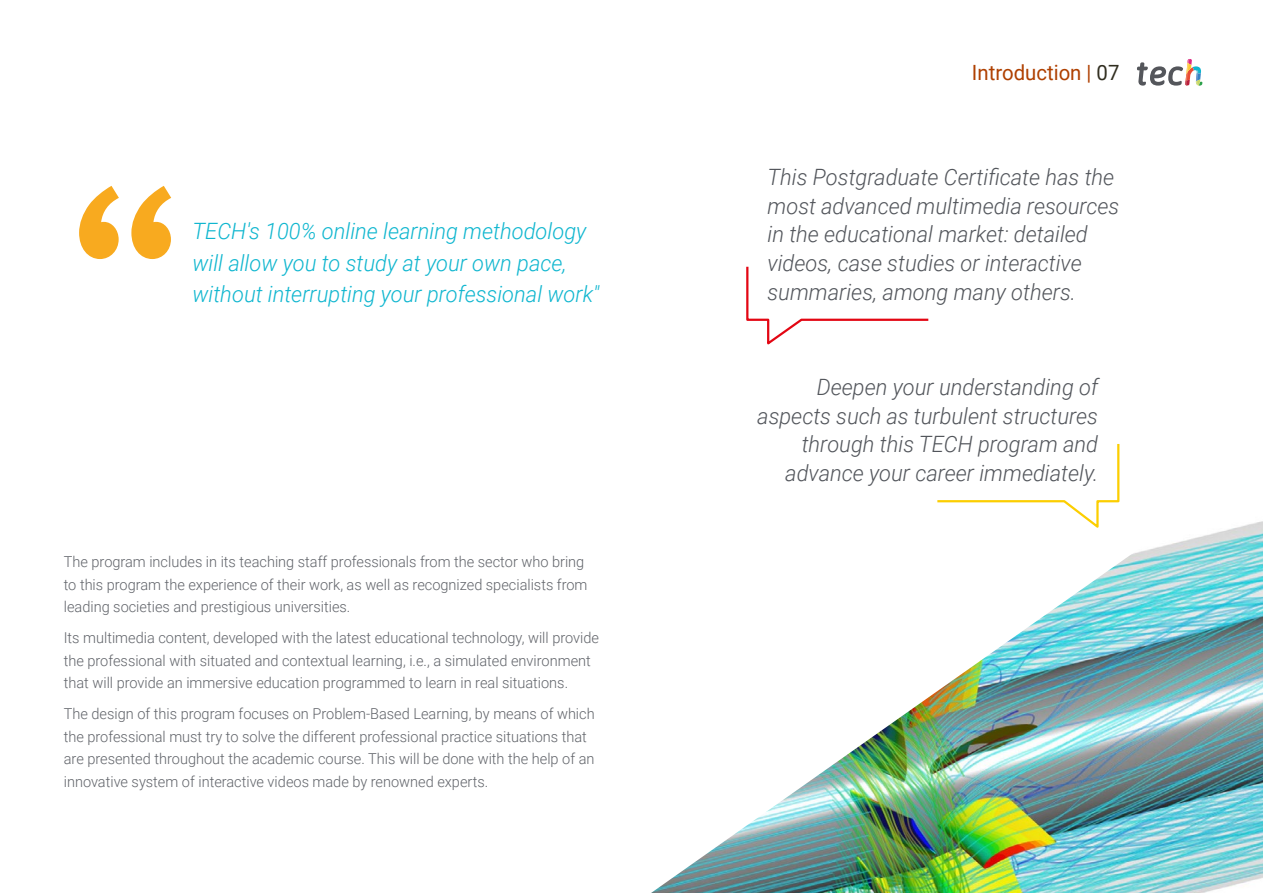
<style>
.page{position:relative;width:1263px;height:893px;background:#fff}
.page>*{position:absolute;margin:0;border:0;box-sizing:border-box;transform-origin:0 0}
.t1{font:italic 300 22.5px/28.5px "Roboto";color:#52555b;text-align:right}
.t2{font:italic 300 22.5px/31.5px "Roboto";color:#0fb6cf}
.t3{font:21px "Roboto";color:#af4000}
.t4{font:300 15px/22.5px "Roboto";color:#61646a}
.s1{color:#312e20}
</style>
<div class="page">
<svg style="left:79px;top:186px;width:92px;height:73px"></svg>
<img style="left:651px;top:521px;width:612px;height:372px">
<svg style="left:1137px;top:59px;width:65px;height:27px"></svg>
<svg style="left:935px;top:444px;width:185px;height:87px"></svg>
<svg style="left:746px;top:266px;width:183px;height:79px"></svg>
<h1 class="t2" style="left:192px;top:215px;width:408px">TECH's 100% online learning methodology will allow you to study at your own pace, without interrupting your professional work"</h1>
<p class="t4" style="left:64px;top:550px;width:525px">The program includes in its teaching staff professionals from the sector who bring to this program the experience of their work, as well as recognized specialists from leading societies and prestigious universities.</p>
<p class="t4" style="left:64px;top:626px;width:537px">Its multimedia content, developed with the latest educational technology, will provide the professional with situated and contextual learning, i.e., a simulated environment that will provide an immersive education programmed to learn in real situations.</p>
<p class="t4" style="left:64px;top:702px;width:532px">The design of this program focuses on Problem-Based Learning, by means of which the professional must try to solve the different professional practice situations that are presented throughout the academic course. This will be done with the help of an innovative system of interactive videos made by renowned experts.</p>
<h2 class="t3" style="left:972px;top:57px;width:149px">Introduction | <span class="s1">07</span></h2>
<h1 class="t1" style="left:767px;top:162px;width:353px;text-align:left">This Postgraduate Certificate has the most advanced multimedia resources in the educational market: detailed videos, case studies or interactive summaries, among many others.</h1>
<h1 class="t1" style="left:757px;top:372px;width:342px">Deepen your understanding of aspects such as turbulent structures through this TECH program and advance your career immediately.</h1>
</div>
